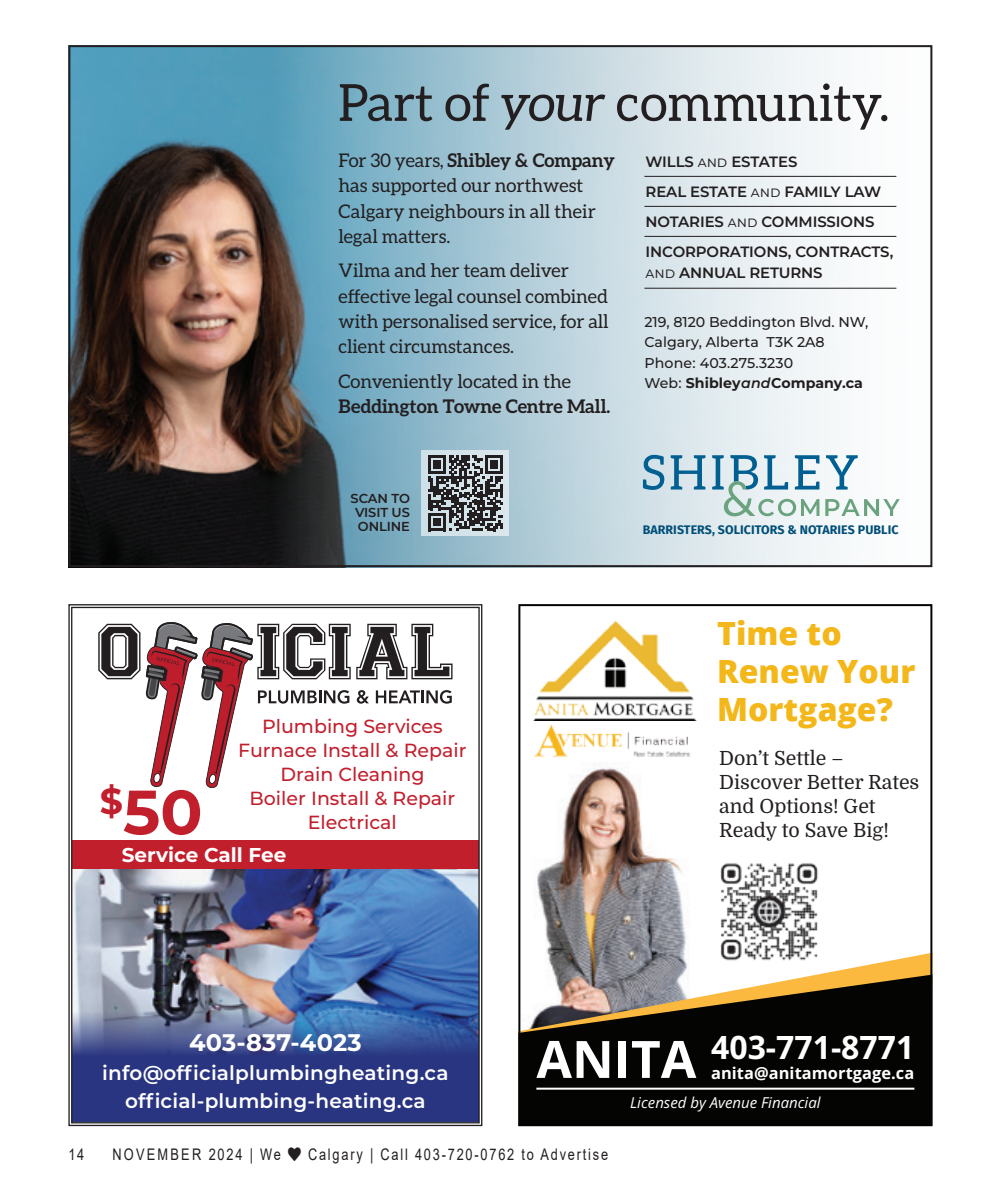
<style>
.page{position:relative;width:990px;height:1188px;background:#fff}
.page>*{position:absolute;margin:0;border:0;box-sizing:border-box;transform-origin:0 0}
.t1{font:700 62.4px "Montserrat";color:#c21f2d}
.t2{font:700 51.6px "Open Sans";color:#fff}
.t3{font:51.2px "Aleo";letter-spacing:-.005em;color:#231f20}
.t4{font:800 32px/38.4px "Open Sans";color:#f4b71a}
.t5{font:700 32px "Open Sans";color:#fff}
.t6{font:700 24px "Montserrat";letter-spacing:.01em;color:#fff}
.t7{font:600 20px/28.4px "Montserrat";letter-spacing:.01em;color:#fff;text-align:center}
.t8{font:700 20px "Montserrat";color:#fff}
.t9{font:19.6px/24px "Domine";color:#231f20}
.t10{font:500 19px/24px "Montserrat";color:#c21f2d;text-align:center}
.t11{font:18.8px/25.2px "Aleo";color:#231f20}
.t12{font:700 18.8px "Aleo";letter-spacing:-.005em;color:#231f20}
.t13{font:700 16.4px "Open Sans";letter-spacing:.005em;color:#fff}
.t14{font:16px "Arial";letter-spacing:.14em;color:#231f20;scale:.8 1}
.t15{font:16px "Arial";letter-spacing:.175em;color:#231f20;scale:.8 1}
.t16{font:600 15px/30.2px "Montserrat";letter-spacing:-.005em;color:#231f20}
.t17{font:italic 15px "Open Sans";color:#fff}
.t18{font:500 14.2px/20.2px "Montserrat";color:#231f20}
.t19{font:600 13px/14px "Montserrat";letter-spacing:-.01em;color:#231f20;text-align:center}
.t20{font:700 12.4px "Fira Sans";letter-spacing:.005em;color:#014f79}
.s1{font-style:italic}
.s2{font-weight:700}
.s3{font-weight:400}
.s4{font-weight:600;font-style:italic}
</style>
<div class="page">
<img style="left:71px;top:48px;width:826px;height:516px">
<svg style="left:643px;top:455px;width:21px;height:35px"></svg>
<svg style="left:671px;top:455px;width:34px;height:35px"></svg>
<svg style="left:826px;top:455px;width:32px;height:35px"></svg>
<svg style="left:712px;top:455px;width:107px;height:61px"></svg>
<svg style="left:825px;top:499px;width:75px;height:17px"></svg>
<hr style="left:644px;top:176px;width:252px;height:1px;background:#231f20">
<hr style="left:644px;top:206px;width:252px;height:1px;background:#231f20">
<hr style="left:644px;top:236px;width:252px;height:1px;background:#231f20">
<hr style="left:644px;top:288px;width:252px;height:1px;background:#231f20">
<div style="left:421px;top:450px;width:88px;height:86px;background:#d4e3ea"></div>
<svg style="left:428px;top:455px;width:75px;height:76px"></svg>
<img style="left:537px;top:764px;width:150px;height:189px">
<svg style="left:547px;top:953px;width:382px;height:22px"></svg>
<svg style="left:521px;top:975px;width:408px;height:148px;background:#2c281f"></svg>
<hr style="left:536px;top:1088px;width:378px;height:2px;background:#fff">
<div style="left:518px;top:604px;width:414px;height:522px;border:2px solid #040503"></div>
<img style="left:715px;top:863px;width:107px;height:102px">
<img style="left:533px;top:621px;width:163px;height:100px">
<img style="left:534px;top:725px;width:157px;height:32px">
<img style="left:68px;top:604px;width:414px;height:522px">
<h3 class="t3" style="left:338px;top:74px;width:553px">Part of <span class="s1">your</span> community.</h3>
<p class="t11" style="left:339px;top:148px;width:278px">For 30 years, <span class="s2">Shibley &amp; Company </span>has supported our northwest<br>Calgary neighbours in all their legal matters.</p>
<p class="t11" style="left:339px;top:258px;width:272px">Vilma and her team deliver effective legal counsel combined with personalised service, for all client circumstances.</p>
<p class="t11" style="left:339px;top:368px;width:234px">Conveniently located in the</p>
<p class="t12" style="left:339px;top:395px;width:273px">Beddington Towne Centre Mall.</p>
<p class="t16" style="left:646px;top:146px;width:249px">WILLS <span class="s3">and</span> ESTATES<br>REAL ESTATE <span class="s3">and</span> FAMILY LAW<br>NOTARIES <span class="s3">and</span> COMMISSIONS<br>INCORPORATIONS, CONTRACTS,</p>
<p class="t16" style="left:646px;top:257px;width:179px"><span class="s3">and</span> ANNUAL RETURNS</p>
<p class="t18" style="left:644px;top:312px;width:226px">219, 8120 Beddington Blvd. NW,<br>Calgary, Alberta T3K 2A8<br>Phone: 403.275.3230<br>Web: <span class="s2">Shibley</span><span class="s4">and</span><span class="s2">Company.ca</span></p>
<p class="t19" style="left:351px;top:491px;width:61px">SCAN TO<br>VISIT US<br>ONLINE</p>
<p class="t20" style="left:643px;top:519px;width:257px">BARRISTERS, SOLICITORS &amp; NOTARIES PUBLIC</p>
<p class="t10" style="left:238px;top:714px;width:230px">Plumbing Services<br>Furnace Install &amp; Repair<br>Drain Cleaning<br>Boiler Install &amp; Repair<br>Electrical</p>
<p class="t1" style="left:100px;top:767px;width:104px"><sup>$</sup>50</p>
<p class="t8" style="left:122px;top:841px;width:166px">Service Call Fee</p>
<p class="t4" style="left:717px;top:612px;width:200px">Time to<br>Renew Your<br>Mortgage?</p>
<p class="t9" style="left:719px;top:746px;width:202px">Don’t Settle –<br>Discover Better Rates and Options! Get<br>Ready to Save Big!</p>
<p class="t6" style="left:189px;top:1026px;width:174px">403-837-4023</p>
<p class="t7" style="left:102px;top:1058px;width:348px">info@officialplumbingheating.ca official-plumbing-heating.ca</p>
<p class="t2" style="left:536px;top:1024px;width:161px">ANITA</p>
<p class="t5" style="left:711px;top:1025px;width:205px">403-771-8771</p>
<p class="t13" style="left:711px;top:1062px;width:205px">anita@anitamortgage.ca</p>
<p class="t17" style="left:630px;top:1092px;width:192px">Licensed by Avenue Financial</p>
<p class="t14" style="left:68px;top:1143px;width:21px">14</p>
<p class="t15" style="left:112px;top:1143px;width:212px">NOVEMBER 2024 | We</p>
<p class="t14" style="left:308px;top:1143px;width:377px">Calgary | Call 403-720-0762 to Advertise</p>
</div>
